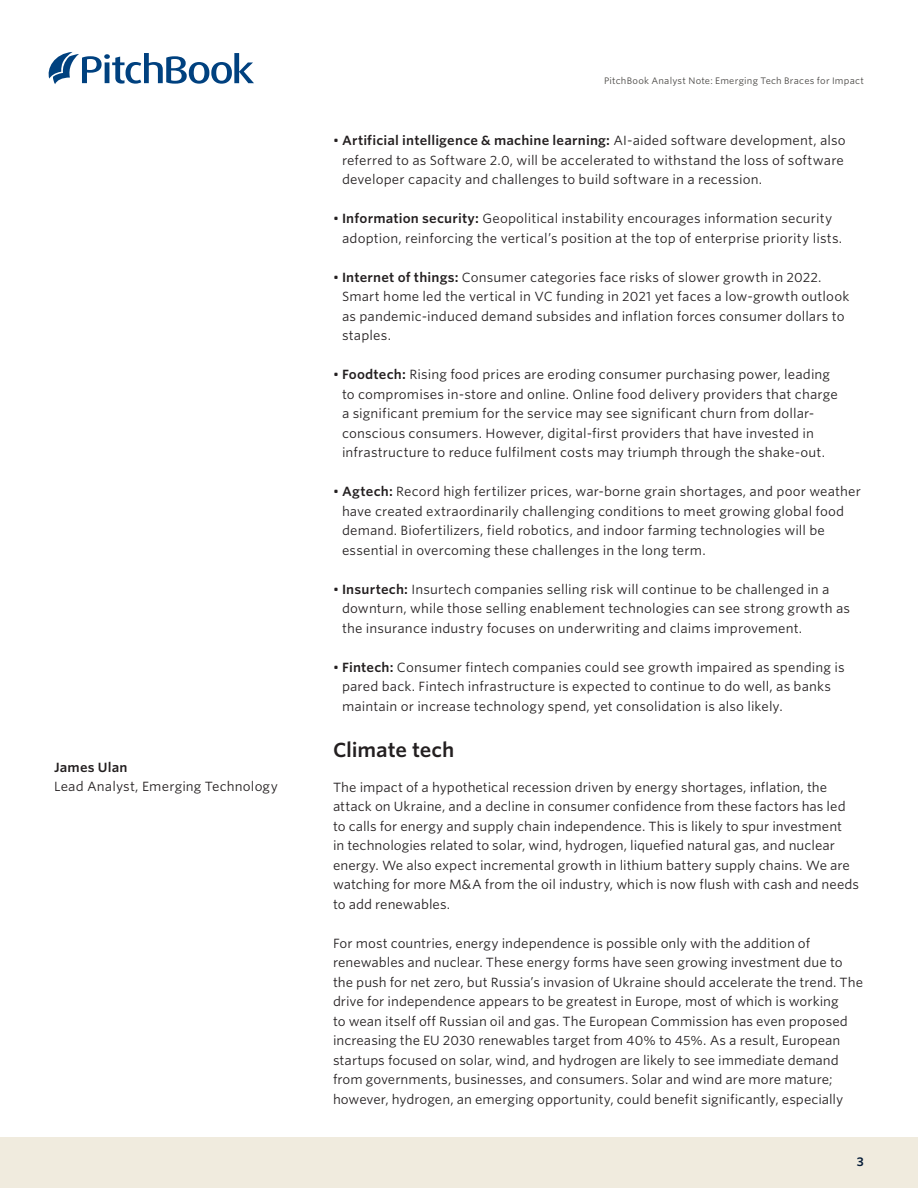
<style>
.page{position:relative;width:918px;height:1188px;background:#fff}
.page>*{position:absolute;margin:0;border:0;box-sizing:border-box;transform-origin:0 0}
.AN_Section_title{font:600 19.5px "Whitney S Sm";letter-spacing:-.005em;color:#231f20}
.AN_Body_copy{font:12.75px/19.5px "Whitney S Sm";letter-spacing:.005em;color:#231f20}
.t1{font:600 12px "Whitney S Sm";color:#051c38}
.t2{font:9px "Whitney S Sm";letter-spacing:.025em;color:#484643}
.s1{font-weight:600}
</style>
<div class="page">
<svg style="left:49px;top:52px;width:205px;height:32px"></svg>
<div style="left:0;top:1137px;width:918px;height:51px;background:#f0ebde"></div>
<p class="AN_Body_copy" style="left:54px;top:757px;width:225px"><span class="s1">James Ulan<br></span>Lead Analyst, Emerging Technology</p>
<p class="t2" style="left:604px;top:75px;width:261px">PitchBook Analyst Note: Emerging Tech Braces for Impact</p>
<p class="AN_Body_copy" style="left:342px;top:131px;width:505px;text-indent:-9px">• <span class="s1">Artificial intelligence &amp; machine learning:</span> AI-aided software development, also referred to as Software 2.0, will be accelerated to withstand the loss of software developer capacity and challenges to build software in a recession.</p>
<p class="AN_Body_copy" style="left:342px;top:209px;width:502px;text-indent:-9px">• <span class="s1">Information security:</span> Geopolitical instability encourages information security adoption, reinforcing the vertical’s position at the top of enterprise priority lists.</p>
<p class="AN_Body_copy" style="left:342px;top:267px;width:509px;text-indent:-9px">• <span class="s1">Internet of things:</span> Consumer categories face risks of slower growth in 2022.<br>Smart home led the vertical in VC funding in 2021 yet faces a low-growth outlook as pandemic-induced demand subsides and inflation forces consumer dollars to staples.</p>
<p class="AN_Body_copy" style="left:342px;top:365px;width:497px;text-indent:-9px">• <span class="s1">Foodtech:</span> Rising food prices are eroding consumer purchasing power, leading to compromises in-store and online. Online food delivery providers that charge a significant premium for the service may see significant churn from dollar&shy;conscious consumers. However, digital-first providers that have invested in infrastructure to reduce fulfilment costs may triumph through the shake-out.</p>
<p class="AN_Body_copy" style="left:342px;top:482px;width:521px;text-indent:-9px">• <span class="s1">Agtech:</span> Record high fertilizer prices, war-borne grain shortages, and poor weather have created extraordinarily challenging conditions to meet growing global food demand. Biofertilizers, field robotics, and indoor farming technologies will be essential in overcoming these challenges in the long term.</p>
<p class="AN_Body_copy" style="left:342px;top:579px;width:510px;text-indent:-9px">• <span class="s1">Insurtech:</span> Insurtech companies selling risk will continue to be challenged in a downturn, while those selling enablement technologies can see strong growth as the insurance industry focuses on underwriting and claims improvement.</p>
<p class="AN_Body_copy" style="left:342px;top:657px;width:504px;text-indent:-9px">• <span class="s1">Fintech:</span> Consumer fintech companies could see growth impaired as spending is pared back. Fintech infrastructure is expected to continue to do well, as banks maintain or increase technology spend, yet consolidation is also likely.</p>
<p class="AN_Section_title" style="left:333px;top:736px;width:123px">Climate tech</p>
<p class="AN_Body_copy" style="left:333px;top:777px;width:528px">The impact of a hypothetical recession driven by energy shortages, inflation, the attack on Ukraine, and a decline in consumer confidence from these factors has led to calls for energy and supply chain independence. This is likely to spur investment<br>in technologies related to solar, wind, hydrogen, liquefied natural gas, and nuclear energy. We also expect incremental growth in lithium battery supply chains. We are watching for more M&amp;A from the oil industry, which is now flush with cash and needs to add renewables.</p>
<p class="AN_Body_copy" style="left:333px;top:933px;width:532px">For most countries, energy independence is possible only with the addition of renewables and nuclear. These energy forms have seen growing investment due to the push for net zero, but Russia’s invasion of Ukraine should accelerate the trend. The drive for independence appears to be greatest in Europe, most of which is working<br>to wean itself off Russian oil and gas. The European Commission has even proposed increasing the EU 2030 renewables target from 40% to 45%. As a result, European startups focused on solar, wind, and hydrogen are likely to see immediate demand from governments, businesses, and consumers. Solar and wind are more mature; however, hydrogen, an emerging opportunity, could benefit significantly, especially</p>
<p class="t1" style="left:857px;top:1153px;width:9px">3</p>
</div>
